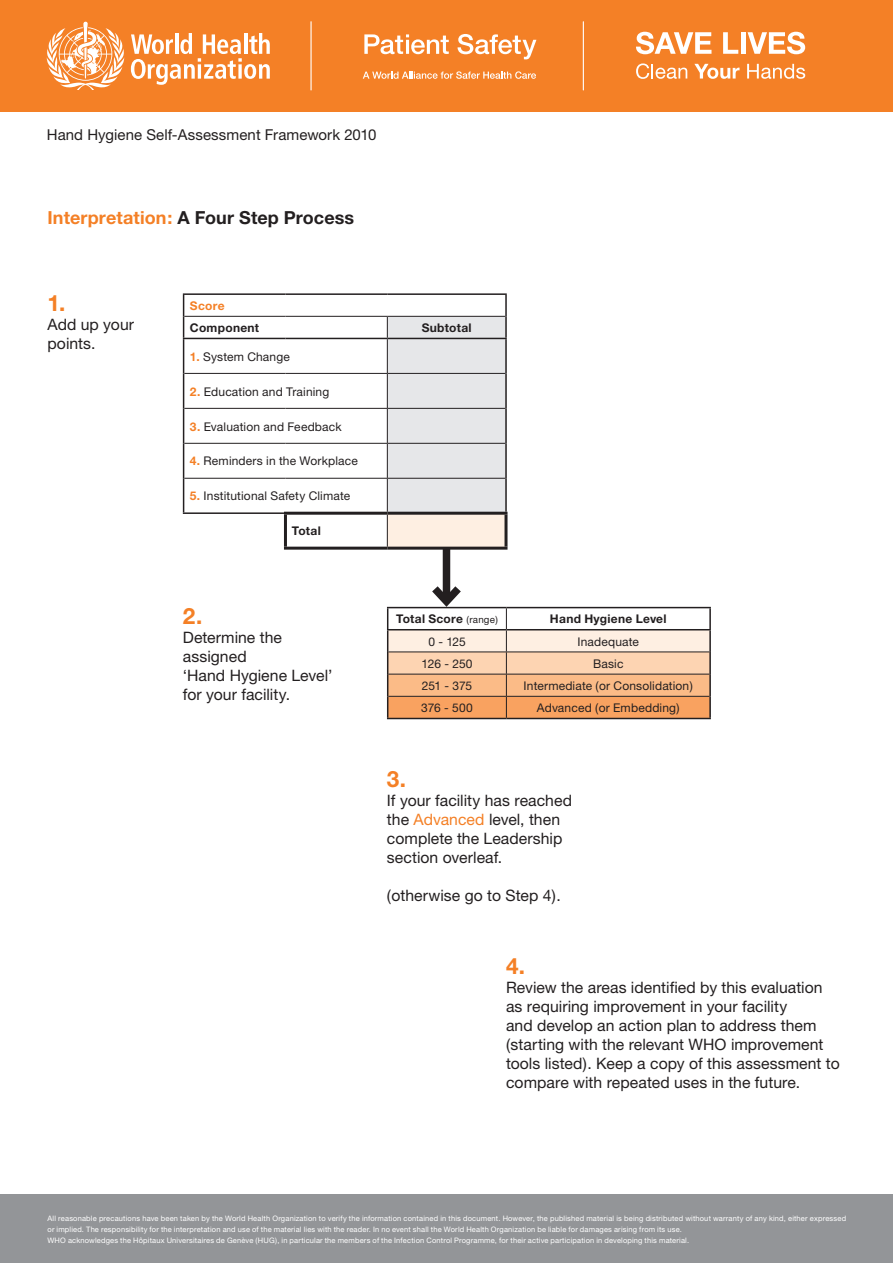
<style>
.page{position:relative;width:893px;height:1263px;background:#fff}
.page>*{position:absolute;margin:0;border:0;box-sizing:border-box;transform-origin:0 0}
.t1{font:700 22.5px "Helvetica Neue";color:#f48026}
.t2{font:700 18px "Helvetica Neue";letter-spacing:.005em;color:#231f20}
.t3{font:15.75px/18.9px "Helvetica Neue";color:#231f20}
.t4{font:15px "Helvetica Neue";letter-spacing:.005em;color:#231f20}
.t5{font:12px "Helvetica Neue";letter-spacing:.01em;color:#231f20}
.t6{font:700 12px "Helvetica Neue";letter-spacing:.02em;color:#231f20}
.t7{font:700 12px "Helvetica Neue";letter-spacing:.025em;color:#f48026}
.t8{font:7.5px/11.2px "Helvetica Neue";letter-spacing:.02em;color:#fff}
.s1{color:#f48026}
.s2{font-weight:700;color:#f48026}
.s3{font-weight:400;font-size:9.75px}
</style>
<div class="page">
<div style="left:0;top:1195px;width:893px;height:68px;background:#939598"></div>
<div style="left:0;top:0;width:893px;height:112px;background:#f48026"></div>
<svg style="left:47px;top:22px;width:223px;height:68px"></svg>
<hr style="left:310px;top:21px;width:2px;height:69px;background:#fff">
<hr style="left:583px;top:21px;width:1px;height:69px;background:#fff">
<svg style="left:364px;top:34px;width:85px;height:20px"></svg>
<svg style="left:458px;top:34px;width:78px;height:25px"></svg>
<svg style="left:363px;top:71px;width:173px;height:8px"></svg>
<svg style="left:636px;top:63px;width:51px;height:16px"></svg>
<svg style="left:694px;top:64px;width:45px;height:15px"></svg>
<svg style="left:747px;top:64px;width:58px;height:15px"></svg>
<svg style="left:636px;top:32px;width:75px;height:22px"></svg>
<svg style="left:723px;top:32px;width:15px;height:22px"></svg>
<div style="left:741px;top:32px;width:5px;height:22px;background:#fff"></div>
<svg style="left:747px;top:32px;width:58px;height:22px"></svg>
<div style="left:387px;top:513px;width:119px;height:35px;background:#feefe2"></div>
<hr style="left:184px;top:316px;width:101px;height:1px;background:#231f20">
<hr style="left:285px;top:316px;width:102px;height:1px;background:#231f20">
<div style="left:387px;top:316px;width:118px;height:196px;background:#e6e7e9"></div>
<hr style="left:387px;top:339px;width:1px;height:34px;background:#231f20">
<hr style="left:184px;top:373px;width:101px;height:1px;background:#231f20">
<hr style="left:285px;top:373px;width:102px;height:1px;background:#231f20">
<hr style="left:387px;top:373px;width:118px;height:1px;background:#231f20">
<hr style="left:387px;top:374px;width:1px;height:34px;background:#231f20">
<hr style="left:184px;top:408px;width:101px;height:1px;background:#231f20">
<hr style="left:285px;top:408px;width:102px;height:1px;background:#231f20">
<hr style="left:387px;top:408px;width:118px;height:1px;background:#231f20">
<hr style="left:387px;top:409px;width:1px;height:34px;background:#231f20">
<hr style="left:184px;top:443px;width:101px;height:1px;background:#231f20">
<hr style="left:285px;top:443px;width:102px;height:1px;background:#231f20">
<hr style="left:387px;top:443px;width:118px;height:1px;background:#231f20">
<hr style="left:387px;top:444px;width:1px;height:34px;background:#231f20">
<hr style="left:184px;top:478px;width:101px;height:1px;background:#231f20">
<hr style="left:285px;top:478px;width:102px;height:1px;background:#231f20">
<hr style="left:387px;top:478px;width:118px;height:1px;background:#231f20">
<hr style="left:387px;top:479px;width:1px;height:33px;background:#231f20">
<hr style="left:387px;top:515px;width:1px;height:32px;background:#231f20">
<hr style="left:183px;top:293px;width:102px;height:2px;background:#231f20">
<hr style="left:285px;top:293px;width:102px;height:2px;background:#231f20">
<hr style="left:387px;top:293px;width:120px;height:2px;background:#231f20">
<hr style="left:505px;top:295px;width:2px;height:21px;background:#231f20">
<svg style="left:183px;top:295px;width:1px;height:43px"></svg>
<hr style="left:505px;top:316px;width:2px;height:22px;background:#231f20">
<hr style="left:183px;top:338px;width:102px;height:1px;background:#231f20">
<hr style="left:183px;top:339px;width:1px;height:34px;background:#231f20">
<hr style="left:285px;top:338px;width:102px;height:1px;background:#231f20">
<hr style="left:387px;top:338px;width:120px;height:1px;background:#231f20">
<hr style="left:505px;top:339px;width:2px;height:34px;background:#231f20">
<hr style="left:183px;top:373px;width:1px;height:35px;background:#231f20">
<hr style="left:505px;top:373px;width:2px;height:35px;background:#231f20">
<hr style="left:183px;top:408px;width:1px;height:35px;background:#231f20">
<hr style="left:505px;top:408px;width:2px;height:35px;background:#231f20">
<hr style="left:183px;top:443px;width:1px;height:35px;background:#231f20">
<hr style="left:505px;top:443px;width:2px;height:35px;background:#231f20">
<hr style="left:183px;top:478px;width:1px;height:34px;background:#231f20">
<hr style="left:505px;top:478px;width:2px;height:34px;background:#231f20">
<hr style="left:183px;top:512px;width:101px;height:2px;background:#231f20">
<hr style="left:284px;top:512px;width:103px;height:3px;background:#231f20">
<hr style="left:284px;top:515px;width:3px;height:32px;background:#231f20">
<hr style="left:387px;top:512px;width:120px;height:3px;background:#231f20">
<hr style="left:504px;top:515px;width:3px;height:32px;background:#231f20">
<hr style="left:284px;top:547px;width:103px;height:3px;background:#231f20">
<hr style="left:387px;top:547px;width:120px;height:3px;background:#231f20">
<hr style="left:506px;top:607px;width:205px;height:1px;background:#231f20">
<hr style="left:709px;top:608px;width:2px;height:21px;background:#231f20">
<hr style="left:506px;top:629px;width:205px;height:1px;background:#231f20">
<hr style="left:709px;top:630px;width:2px;height:22px;background:#231f20">
<hr style="left:709px;top:652px;width:2px;height:22px;background:#231f20">
<hr style="left:709px;top:674px;width:2px;height:22px;background:#231f20">
<hr style="left:709px;top:696px;width:2px;height:22px;background:#231f20">
<hr style="left:387px;top:718px;width:119px;height:1px;background:#231f20">
<hr style="left:506px;top:718px;width:205px;height:1px;background:#231f20">
<div style="left:443px;top:549px;width:7px;height:52px;background:#231f20"></div>
<svg style="left:387px;top:578px;width:323px;height:140px"></svg>
<h3 class="t4" style="left:47px;top:126px;width:331px">Hand Hygiene Self-Assessment Framework 2010</h3>
<h2 class="t2" style="left:48px;top:206px;width:308px"><span class="s1">Interpretation:</span> A Four Step Process</h2>
<h1 class="t1" style="left:48px;top:289px;width:19px">1.</h1>
<h3 class="t3" style="left:48px;top:315px;width:88px">Add up your points.</h3>
<h3 class="t7" style="left:190px;top:298px;width:36px">Score</h3>
<h3 class="t6" style="left:190px;top:320px;width:71px">Component</h3>
<h3 class="t6" style="left:422px;top:320px;width:51px">Subtotal</h3>
<h3 class="t5" style="left:190px;top:349px;width:101px"><span class="s2">1.</span> System Change</h3>
<h3 class="t5" style="left:190px;top:384px;width:141px"><span class="s2">2.</span> Education and Training</h3>
<h3 class="t5" style="left:190px;top:419px;width:153px"><span class="s2">3.</span> Evaluation and Feedback</h3>
<h3 class="t5" style="left:190px;top:454px;width:169px"><span class="s2">4.</span> Reminders in the Workplace</h3>
<h3 class="t5" style="left:190px;top:489px;width:162px"><span class="s2">5.</span> Institutional Safety Climate</h3>
<h3 class="t6" style="left:292px;top:524px;width:30px">Total</h3>
<h1 class="t1" style="left:183px;top:602px;width:21px">2.</h1>
<h3 class="t3" style="left:183px;top:628px;width:151px">Determine the assigned<br>‘Hand Hygiene Level’ for your facility.</h3>
<h3 class="t6" style="left:396px;top:612px;width:103px">Total Score <span class="s3">(range)</span></h3>
<h3 class="t6" style="left:550px;top:612px;width:118px">Hand Hygiene Level</h3>
<h3 class="t5" style="left:428px;top:634px;width:39px">0 - 125</h3>
<h3 class="t5" style="left:577px;top:634px;width:63px">Inadequate</h3>
<h3 class="t5" style="left:422px;top:656px;width:52px">126 - 250</h3>
<h3 class="t5" style="left:593px;top:656px;width:32px">Basic</h3>
<h3 class="t5" style="left:422px;top:678px;width:52px">251 - 375</h3>
<h3 class="t5" style="left:524px;top:678px;width:171px">Intermediate (or Consolidation)</h3>
<h3 class="t5" style="left:421px;top:701px;width:53px">376 - 500</h3>
<h3 class="t5" style="left:537px;top:701px;width:144px">Advanced (or Embedding)</h3>
<h1 class="t1" style="left:387px;top:765px;width:21px">3.</h1>
<h3 class="t3" style="left:387px;top:791px;width:187px">If your facility has reached the <span class="s1">Advanced</span> level, then complete the Leadership section overleaf.</h3>
<h3 class="t3" style="left:387px;top:885px;width:175px">(otherwise go to Step 4).</h3>
<h1 class="t1" style="left:506px;top:952px;width:20px">4.</h1>
<p class="t3" style="left:506px;top:978px;width:335px">Review the areas identified by this evaluation as requiring improvement in your facility<br>and develop an action plan to address them (starting with the relevant WHO improvement tools listed). Keep a copy of this assessment to compare with repeated uses in the future.</p>
<p class="t8" style="left:48px;top:1212px;width:800px">All reasonable precautions have been taken by the World Health Organization to verify the information contained in this document. However, the published material is being distributed without warranty of any kind, either expressed or implied. The responsibility for the interpretation and use of the material lies with the reader. In no event shall the World Health Organization be liable for damages arising from its use.<br>WHO acknowledges the Hôpitaux Universitaires de Genève (HUG), in particular the members of the Infection Control Programme, for their active participation in developing this material.</p>
</div>
